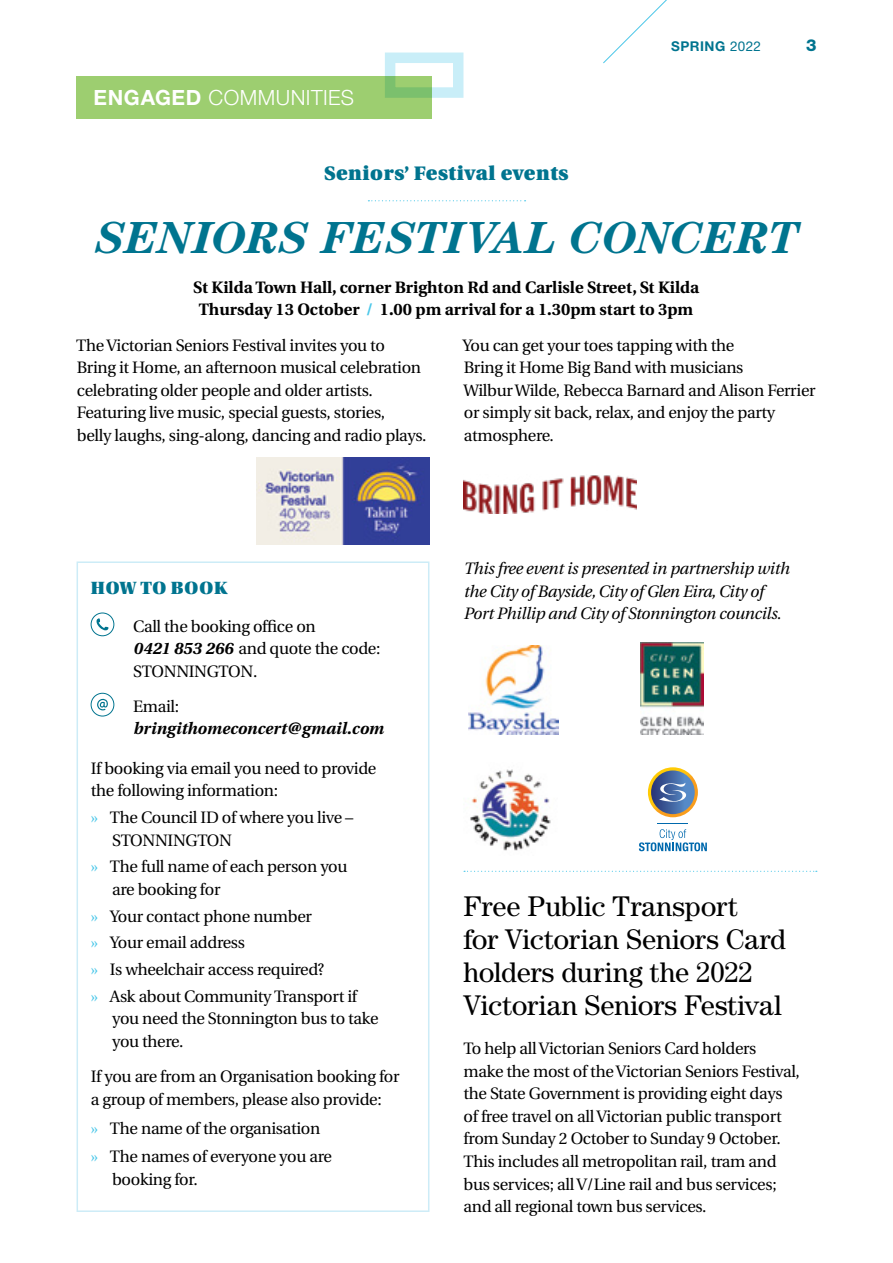
<style>
.page{position:relative;width:893px;height:1263px;background:#fff}
.page>*{position:absolute;margin:0;border:0;box-sizing:border-box;transform-origin:0 0}
.t1{font:italic 700 45px "Century";letter-spacing:-.015em;color:#00748f}
.t2{font:28.5px/33px "Century";color:#000}
.t3{font:300 21px "Helvetica Neue LT Std";letter-spacing:.02em;color:#fff}
.t4{font:900 19.5px "Utopia";letter-spacing:.03em;color:#00748f}
.t5{font:18.75px "Utopia Std Black Headline";letter-spacing:.04em;color:#00748f}
.t6{font:16.5px/22.5px "Utopia";letter-spacing:-.02em;color:#000}
.t7{font:italic 16.5px/22.5px "Utopia";letter-spacing:-.02em;color:#000}
.t8{font:700 16.5px/22.5px "Utopia";color:#000;text-align:center}
.t9{font:italic 700 16.5px "Utopia";letter-spacing:.005em;color:#000}
.t10{font:800 16.5px "Helvetica Neue LT Pro";color:#00748f}
.t11{font:700 13.5px "Helvetica Neue LT Std";letter-spacing:.04em;color:#00748f}
.s1{font-weight:700}
.s2{font-weight:400}
.s3{color:#4ac7e9}
.s4{font-weight:700;font-style:italic}
</style>
<div class="page">
<svg style="left:603px;top:0;width:64px;height:64px"></svg>
<svg style="left:368px;top:200px;width:158px;height:1px"></svg>
<div style="left:91px;top:613px;width:23px;height:23px;border:1px solid #00748f;border-radius:50%"></div>
<svg style="left:96px;top:618px;width:12px;height:12px"></svg>
<svg style="left:97px;top:699px;width:11px;height:11px"></svg>
<div style="left:91px;top:693px;width:23px;height:23px;border:1px solid #00748f;border-radius:50%"></div>
<div style="left:77px;top:561px;width:352px;height:651px;border:2px solid #cdecf7"></div>
<div style="left:77px;top:77px;width:355px;height:42px;background:#9dce70"></div>
<svg style="left:464px;top:871px;width:353px;height:1px"></svg>
<img style="left:468px;top:645px;width:91px;height:90px">
<img style="left:470px;top:769px;width:81px;height:82px">
<img style="left:640px;top:642px;width:63px;height:92px">
<img style="left:256px;top:458px;width:173px;height:87px">
<img style="left:464px;top:475px;width:173px;height:39px">
<hr style="left:658px;top:823px;width:30px;height:1px;background:#0069ad">
<svg style="left:648px;top:767px;width:50px;height:50px"></svg>
<svg style="left:651px;top:770px;width:44px;height:44px"></svg>
<svg style="left:659px;top:783px;width:28px;height:19px"></svg>
<svg style="left:639px;top:829px;width:68px;height:22px"></svg>
<p class="t3" style="left:94px;top:85px;width:262px"><span class="s1">ENGAGED</span> COMMUNITIES</p>
<p class="t4" style="left:324px;top:162px;width:246px">Seniors’ Festival events</p>
<p class="t11" style="left:671px;top:38px;width:92px">SPRING <span class="s2">2022</span></p>
<p class="t10" style="left:806px;top:35px;width:12px">3</p>
<h1 class="t1" style="left:96px;top:212px;width:706px">SENIORS FESTIVAL CONCERT</h1>
<p class="t8" style="left:193px;top:276px;width:507px">St Kilda Town Hall, corner Brighton Rd and Carlisle Street, St Kilda<br>Thursday 13 October <span class="s3">/</span> 1.00 pm arrival for a 1.30pm start to 3pm</p>
<p class="t6" style="left:76px;top:334px;width:352px">The Victorian Seniors Festival invites you to Bring it Home, an afternoon musical celebration celebrating older people and older artists.<br>Featuring live music, special guests, stories,<br>belly laughs, sing-along, dancing and radio plays.</p>
<p class="t6" style="left:463px;top:334px;width:354px">You can get your toes tapping with the<br>Bring it Home Big Band with musicians<br>Wilbur Wilde, Rebecca Barnard and Alison Ferrier or simply sit back, relax, and enjoy the party atmosphere.</p>
<p class="t5" style="left:91px;top:578px;width:138px">HOW TO BOOK</p>
<p class="t6" style="left:133px;top:615px;width:249px">Call the booking office on<br><span class="s4">0421 853 266</span> and quote the code:<br>STONNINGTON.</p>
<p class="t6" style="left:133px;top:695px;width:47px">Email:</p>
<p class="t9" style="left:133px;top:719px;width:252px">bringithomeconcert@gmail.com</p>
<p class="t6" style="left:91px;top:757px;width:287px">If booking via email you need to provide the following information:</p>
<p class="t6" style="left:112px;top:806px;width:243px;text-indent:-21px"><span class="s3">»</span> The Council ID of where you live –<br>STONNINGTON</p>
<p class="t6" style="left:112px;top:856px;width:237px;text-indent:-21px"><span class="s3">»</span> The full name of each person you are booking for</p>
<p class="t6" style="left:91px;top:903px;width:268px;line-height:26.7px"><span class="s3">»</span> Your contact phone number<br><span class="s3">»</span> Your email address<br><span class="s3">»</span> Is wheelchair access required?<br><span class="s3">»</span> Ask about Community Transport if</p>
<p class="t6" style="left:112px;top:1008px;width:268px">you need the Stonnington bus to take you there.</p>
<p class="t6" style="left:91px;top:1065px;width:310px">If you are from an Organisation booking for a group of members, please also provide:</p>
<p class="t6" style="left:91px;top:1114px;width:243px;line-height:28.8px"><span class="s3">»</span> The name of the organisation<br><span class="s3">»</span> The names of everyone you are</p>
<p class="t6" style="left:112px;top:1168px;width:87px">booking for.</p>
<p class="t7" style="left:463px;top:558px;width:327px">This free event is presented in partnership with the City of Bayside, City of Glen Eira, City of<br>Port Phillip and City of Stonnington councils.</p>
<h2 class="t2" style="left:463px;top:889px;width:324px">Free Public Transport<br>for Victorian Seniors Card holders during the 2022<br>Victorian Seniors Festival</h2>
<p class="t6" style="left:463px;top:1038px;width:338px">To help all Victorian Seniors Card holders make the most of the Victorian Seniors Festival, the State Government is providing eight days of free travel on all Victorian public transport from Sunday 2 October to Sunday 9 October.<br>This includes all metropolitan rail, tram and bus services; all V/Line rail and bus services; and all regional town bus services.</p>
</div>
